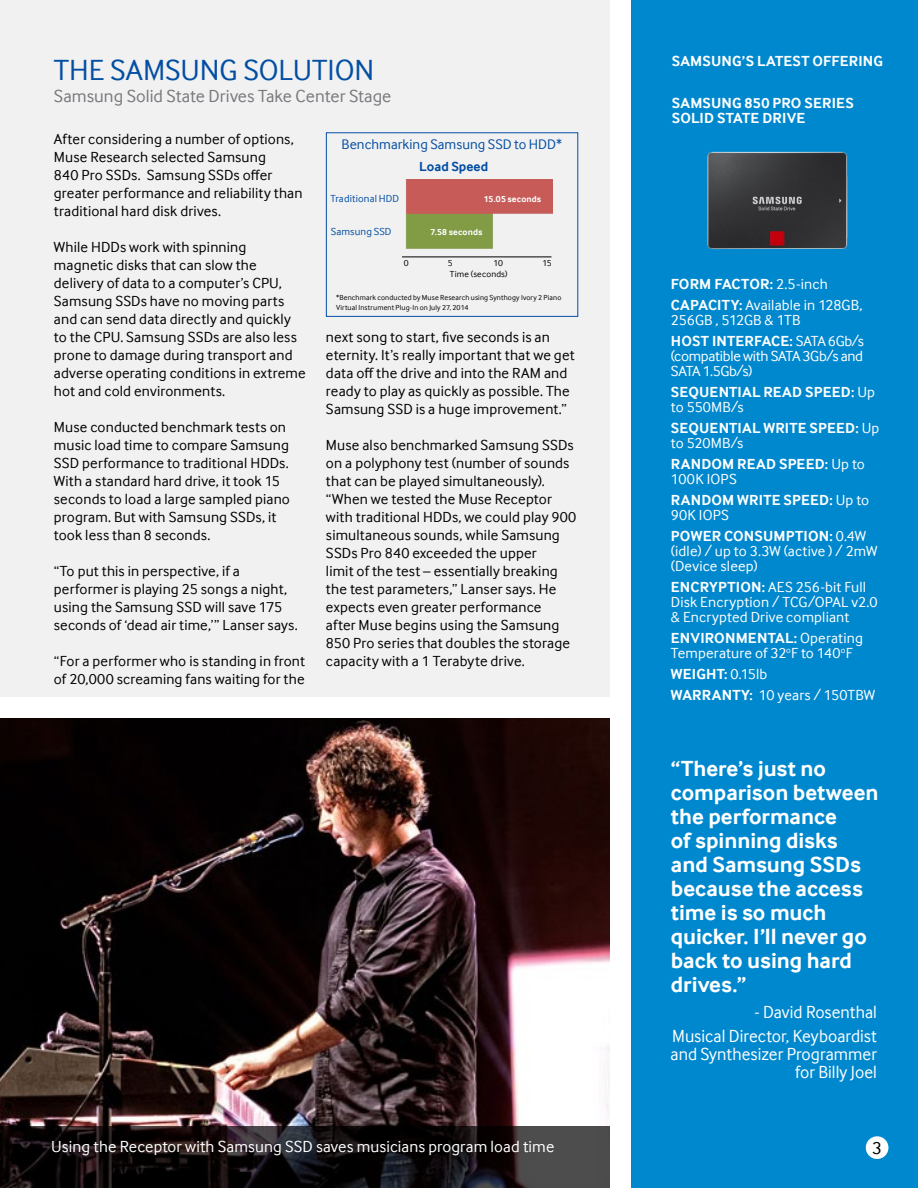
<style>
.page{position:relative;width:918px;height:1188px;background:#fff}
.page>*{position:absolute;margin:0;border:0;box-sizing:border-box;transform-origin:0 0}
.t1{font:30px "Samsung Inter Face";color:#034ea2}
.t2{font:700 22.5px/24px "Samsung Inter Face";color:#fff}
.t3{font:18px/24.9px "Samsung Inter Face";color:#fff;text-align:right;scale:.96 1}
.t4{font:18px "Samsung Inter Face";color:#77787b}
.t5{font:18px "Samsung Inter Face";color:#000}
.t6{font:16.5px "Samsung Inter Face";letter-spacing:.005em;color:#fff}
.t7{font:15px/18px "Samsung Inter Face";letter-spacing:.01em;color:#000}
.t8{font:15px/15px "Samsung Inter Face";letter-spacing:.01em;color:#fff}
.t9{font:700 15px/21px "Samsung Inter Face";letter-spacing:.015em;color:#fff}
.t10{font:15px "Samsung Inter Face";letter-spacing:-.02em;color:#fff}
.t11{font:15px "Samsung Inter Face";letter-spacing:-.01em;color:#fff}
.t12{font:14.25px "Samsung Inter Face";letter-spacing:.005em;color:#034ea2}
.t13{font:700 13.5px "Samsung Inter Face";color:#034ea2}
.t14{font:10.5px "Samsung Inter Face";letter-spacing:.015em;color:#034ea2}
.t15{font:700 9px "Samsung Inter Face";letter-spacing:.015em;color:#fff}
.t16{font:9px "Samsung Inter Face";letter-spacing:.02em;color:#000}
.t17{font:7.5px/10.1px "Samsung Inter Face";letter-spacing:.02em;color:#000}
.s1{font-weight:700}
.s2{font-weight:400}
</style>
<div class="page">
<div style="left:0;top:0;width:609px;height:697px;background:#f1f1f2"></div>
<img style="left:0;top:718px;width:609px;height:408px">
<div style="left:631px;top:0;width:287px;height:1188px;background:#0088ce"></div>
<img style="left:402px;top:180px;width:150px;height:78px">
<hr style="left:402px;top:257px;width:149px;height:1px;background:#000">
<div style="left:866px;top:1136px;width:22px;height:23px;background:#fff;border-radius:50%"></div>
<svg style="left:0;top:1126px;width:610px;height:62px;background:#1a1718"></svg>
<img style="left:707px;top:151px;width:141px;height:98px">
<div style="left:326px;top:132px;width:252px;height:185px;border:1px solid #034ea2"></div>
<h1 class="t1" style="left:54px;top:53px;width:18px">THE</h1>
<h1 class="t1" style="left:110px;top:53px;width:233px">Samsung Solution</h1>
<p class="t4" style="left:54px;top:86px;width:339px">Samsung Solid State Drives Take Center Stage</p>
<p class="t7" style="left:54px;top:130px;width:250px">After considering a number of options, Muse Research selected Samsung<br>840 Pro SSDs. Samsung SSDs offer greater performance and reliability than traditional hard disk drives.</p>
<p class="t7" style="left:54px;top:238px;width:48px">While HDD</p>
<p class="t7" style="left:54px;top:238px;width:253px;text-indent:66px">s work with spinning magnetic disks that can slow the delivery of data to a computer’s CPU, Samsung SSDs have no moving parts and can send data directly and quickly to the CPU. Samsung SSDs are also less prone to damage during transport and adverse operating conditions in extreme hot and cold environments.</p>
<p class="t7" style="left:54px;top:418px;width:237px">Muse conducted benchmark tests on music load time to compare Samsung<br>SSD</p>
<p class="t7" style="left:82px;top:454px;width:179px">performance to traditional HDD</p>
<p class="t7" style="left:54px;top:454px;width:238px;text-indent:225px">s.<br>With a standard hard drive, it took 15 seconds to load a large sampled piano program. But with Samsung SSDs, it took less than 8 seconds.</p>
<p class="t7" style="left:54px;top:562px;width:235px">“To put this in perspective, if a performer is playing 25 songs a night, using the Samsung SSD</p>
<p class="t7" style="left:54px;top:598px;width:245px;text-indent:151px">will save 175 seconds of ‘dead air time,’” Lanser says.</p>
<p class="t7" style="left:54px;top:652px;width:253px">“For a performer who is standing in front of 20,000 screaming fans waiting for the</p>
<p class="t12" style="left:342px;top:136px;width:155px">Benchmarking Samsung SSD</p>
<p class="t12" style="left:514px;top:136px;width:25px">to HDD</p>
<p class="t12" style="left:556px;top:136px;width:8px">*</p>
<p class="t13" style="left:419px;top:159px;width:71px">Load Speed</p>
<p class="t14" style="left:330px;top:193px;width:56px">Traditional HDD</p>
<p class="t15" style="left:484px;top:193px;width:59px">15.05 seconds</p>
<p class="t15" style="left:430px;top:227px;width:54px">7.58 seconds</p>
<p class="t16" style="left:450px;top:269px;width:59px">Time (seconds)</p>
<p class="t14" style="left:331px;top:225px;width:50px">Samsung SSD</p>
<p class="t16" style="left:404px;top:258px;width:6px">0</p>
<p class="t16" style="left:448px;top:258px;width:6px">5</p>
<p class="t16" style="left:494px;top:258px;width:11px">10</p>
<p class="t16" style="left:542px;top:258px;width:11px">15</p>
<p class="t17" style="left:336px;top:293px;width:227px">*Benchmark conducted by Muse Research using Synthogy Ivory 2 Piano<br>Virtual Instrument Plug-In on July 27, 2014</p>
<p class="t7" style="left:326px;top:328px;width:250px">next song to start, five seconds is an eternity. It’s really important that we get data off the drive and into the RAM and ready to play as quickly as possible. The Samsung SSD</p>
<p class="t7" style="left:416px;top:400px;width:153px">is a huge improvement.”</p>
<p class="t7" style="left:326px;top:436px;width:249px">Muse also benchmarked Samsung SSDs on a polyphony test (number of sounds that can be played simultaneously). “When we tested the Muse Receptor with traditional HDD</p>
<p class="t7" style="left:326px;top:508px;width:252px;text-indent:126px">s, we could play 900 simultaneous sounds, while Samsung SSDs Pro 840 exceeded the upper<br>limit of the test – essentially breaking the test parameters,” Lanser says. H e expects even greater performance<br>after Muse begins using the Samsung 850 Pro series that doubles the storage capacity with a 1 Terabyte drive.</p>
<p class="t6" style="left:51px;top:1137px;width:244px">Using the Receptor with Samsung SSD</p>
<p class="t6" style="left:316px;top:1137px;width:240px">saves musicians program load time</p>
<p class="t9" style="left:672px;top:50px;width:213px">Samsung’s latest offering</p>
<p class="t9" style="left:672px;top:92px;width:50px">SAMSUNG</p>
<p class="t9" style="left:672px;top:95px;width:182px;line-height:15px;text-indent:73px">850 PRo series solid state drive</p>
<p class="t8" style="left:671px;top:274px;width:193px;line-height:21px;text-align:center"><span class="s1">FACTOR:</span> 2.5-inch<br><span class="s1">CAPACITY:</span> Available in 128GB,</p>
<p class="t11" style="left:671px;top:312px;width:131px">256GB , 512GB &amp; 1TB</p>
<p class="t9" style="left:671px;top:331px;width:75px">HOST INTERFA</p>
<p class="t8" style="left:771px;top:334px;width:34px"><span class="s1">CE:</span>SATA</p>
<p class="t8" style="left:828px;top:334px;width:38px">6Gb/s</p>
<p class="t10" style="left:671px;top:348px;width:109px">(compatible with SATA</p>
<p class="t8" style="left:803px;top:349px;width:62px">3Gb/s and</p>
<p class="t8" style="left:671px;top:364px;width:9px">SATA</p>
<p class="t8" style="left:703px;top:364px;width:51px">1.5Gb/s)</p>
<p class="t9" style="left:671px;top:382px;width:39px">SEQUEN</p>
<p class="t9" style="left:729px;top:382px;width:45px">TIAL READ</p>
<p class="t9" style="left:805px;top:382px;width:28px">SPEED</p>
<p class="t8" style="left:851px;top:385px;width:26px"><span class="s1">:</span> Up</p>
<p class="t8" style="left:671px;top:400px;width:74px">to 550MB/s</p>
<p class="t9" style="left:671px;top:418px;width:39px">SEQUEN</p>
<p class="t9" style="left:729px;top:418px;width:108px">TIAL WRITE SPEED</p>
<p class="t8" style="left:855px;top:421px;width:26px"><span class="s1">:</span>Up</p>
<p class="t8" style="left:671px;top:436px;width:74px">to 520MB/s</p>
<p class="t9" style="left:671px;top:454px;width:12px">RANDOM</p>
<p class="t9" style="left:737px;top:454px;width:11px">READ</p>
<p class="t9" style="left:779px;top:454px;width:28px">SPEED</p>
<p class="t8" style="left:825px;top:457px;width:41px"><span class="s1">:</span>Up to</p>
<p class="t8" style="left:671px;top:472px;width:66px">100K IOPS</p>
<p class="t9" style="left:671px;top:490px;width:12px">RANDOM</p>
<p class="t9" style="left:737px;top:490px;width:74px">WRITE SPEED</p>
<p class="t8" style="left:829px;top:493px;width:41px"><span class="s1">:</span>Up to</p>
<p class="t9" style="left:671px;top:505px;width:197px"><span class="s2">90K IOPS<br></span>POWER CONSUM PTION : <span class="s2">0.4W</span></p>
<p class="t8" style="left:671px;top:544px;width:208px">(idle) / up to 3.3W (active ) / 2mW (Device sleep)</p>
<p class="t9" style="left:671px;top:577px;width:107px">EN CRYPTION : <span class="s2">AES</span></p>
<p class="t9" style="left:671px;top:274px;width:11px">FORM</p>
<p class="t8" style="left:671px;top:580px;width:208px;text-indent:125px">256-bit Full<br>Disk Encryption / TCG/OPAL v2.0 &amp; Encrypted Drive compliant</p>
<p class="t9" style="left:671px;top:628px;width:11px">ENVIRONMEN</p>
<p class="t8" style="left:671px;top:631px;width:194px;text-indent:97px"><span class="s1">TAL:</span> Operating<br>Temperature of 32<sup>o</sup>F to 140<sup>o</sup>F</p>
<p class="t9" style="left:671px;top:664px;width:98px">WEIG HT: <span class="s2">0.15lb<br></span>WARRAN</p>
<p class="t8" style="left:732px;top:688px;width:144px"><span class="s1">TY:</span> 10 years / 150TBW</p>
<h2 class="t2" style="left:671px;top:756px;width:209px">“There’s just no comparison between the performance<br>of spinning disks and Samsung SSDs because the access time is so much quicker. I’ll never go back to using hard drives.”</h2>
<p class="t3" style="left:672px;top:999px;width:215px">- David Rosenthal<br>Musical Director, Keyboardist</p>
<p class="t3" style="left:671px;top:1045px;width:217px;line-height:18px">and Synthesizer Programmer for Billy Joel</p>
<p class="t5" style="left:872px;top:1138px;width:11px">3</p>
</div>
